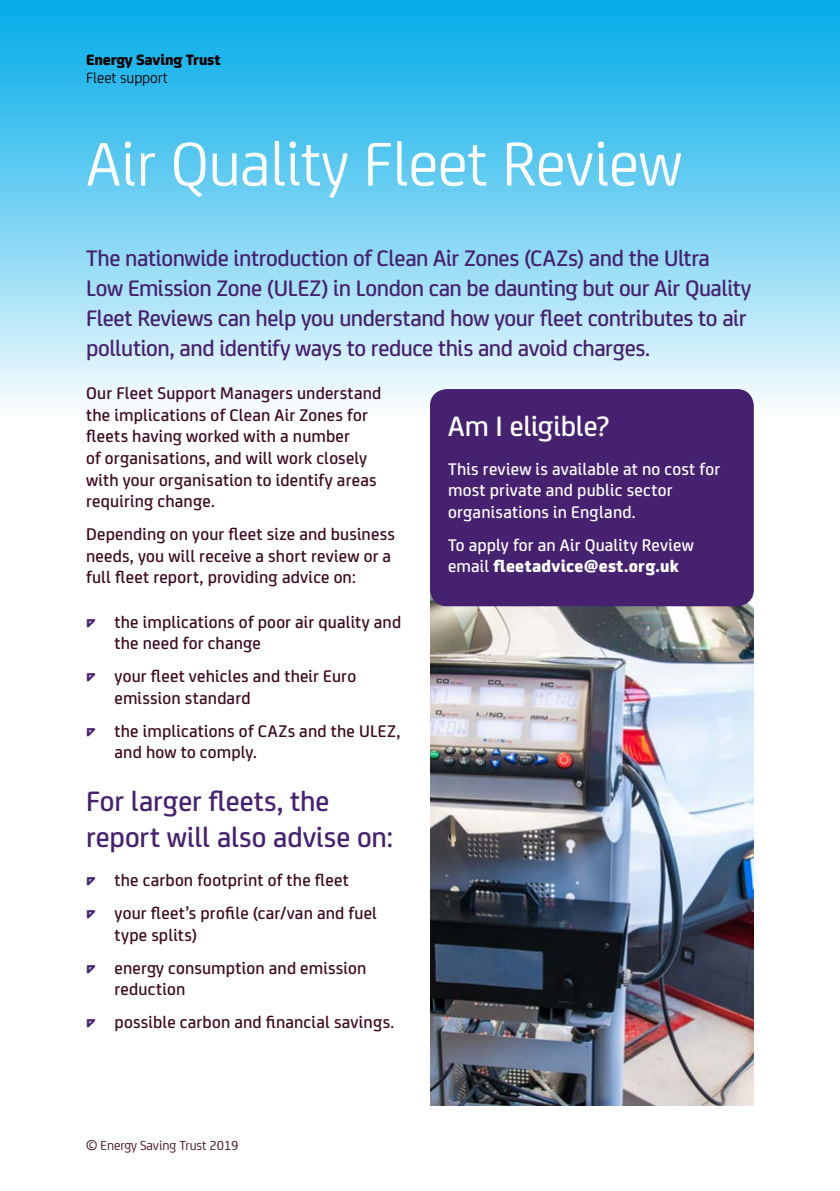
<style>
.page{position:relative;width:840px;height:1191px;background:#fff}
.page>*{position:absolute;margin:0;border:0;box-sizing:border-box;transform-origin:0 0}
.t1{font:66px "Energy Saving Sans";letter-spacing:-.01em;color:#fff}
.t2{font:500 30px/36px "Energy Saving Sans";color:#462170}
.t3{font:500 30px "Energy Saving Sans";letter-spacing:-.005em;color:#fff}
.t4{font:500 24px/30px "Energy Saving Sans";letter-spacing:-.02em;color:#462170}
.t5{font:500 18px/21.6px "Energy Saving Sans";letter-spacing:.01em;color:#3c081f}
.t6{font:500 18px/21.6px "Energy Saving Sans";letter-spacing:.01em;color:#fff}
.t7{font:700 16px "Energy Saving Sans";letter-spacing:-.005em;color:#000}
.t8{font:16px "Energy Saving Sans";letter-spacing:-.005em;color:#000}
.t9{font:14px "Energy Saving Sans";letter-spacing:-.005em;color:#3c081f}
.s1{font-weight:700;color:#462170}
.s2{font-weight:700}
</style>
<div class="page">
<div style="left:0;top:0;width:839px;height:416px;background:linear-gradient(to bottom,#00aae8,#f5fbfe)"></div>
<img style="left:430px;top:593px;width:323px;height:513px">
<div style="left:430px;top:389px;width:323px;height:217px;background:#462170;border-radius:17px"></div>
<p class="t7" style="left:86px;top:47px;width:136px">Energy Saving Trust</p>
<p class="t8" style="left:86px;top:67px;width:83px">Fleet support</p>
<h1 class="t1" style="left:86px;top:117px;width:597px">Air Quality Fleet Review</h1>
<p class="t4" style="left:86px;top:241px;width:666px">The nationwide introduction of Clean Air Zones (CAZs) and the Ultra Low Emission Zone (ULEZ) in London can be daunting but our Air Quality Fleet Reviews can help you understand how your fleet contributes to air pollution, and identify ways to reduce this and avoid charges.</p>
<p class="t5" style="left:86px;top:381px;width:296px">Our Fleet Support Managers understand the implications of Clean Air Zones for fleets having worked with a number<br>of organisations, and will work closely with your organisation to identify areas requiring change.</p>
<p class="t5" style="left:86px;top:522px;width:310px">Depending on your fleet size and business needs, you will receive a short review or a full fleet report, providing advice on:</p>
<p class="t5" style="left:114px;top:610px;width:288px;text-indent:-28px"><span class="s1">•</span> the implications of poor air quality and the need for change</p>
<p class="t5" style="left:114px;top:664px;width:243px;text-indent:-28px"><span class="s1">•</span> your fleet vehicles and their Euro emission standard</p>
<p class="t5" style="left:114px;top:719px;width:287px;text-indent:-28px"><span class="s1">•</span> the implications of CAZs and the ULEZ, and how to comply.</p>
<h2 class="t2" style="left:86px;top:781px;width:308px">For larger fleets, the report will also advise on:</h2>
<p class="t5" style="left:86px;top:868px;width:264px"><span class="s1">•</span> the carbon footprint of the fleet</p>
<p class="t5" style="left:114px;top:901px;width:264px;text-indent:-28px"><span class="s1">•</span> your fleet’s profile (car/van and fuel type splits)</p>
<p class="t5" style="left:114px;top:955px;width:253px;text-indent:-28px"><span class="s1">•</span> energy consumption and emission reduction</p>
<p class="t5" style="left:86px;top:1010px;width:309px"><span class="s1">•</span> possible carbon and financial savings.</p>
<p class="t9" style="left:86px;top:1135px;width:154px">© Energy Saving Trust 2019</p>
<h2 class="t3" style="left:448px;top:404px;width:163px">Am I eligible?</h2>
<p class="t6" style="left:448px;top:456px;width:273px">This review is available at no cost for most private and public sector organisations in England.</p>
<p class="t6" style="left:448px;top:533px;width:247px">To apply for an Air Quality Review email <span class="s2">fleetadvice@est.org.uk</span></p>
</div>
